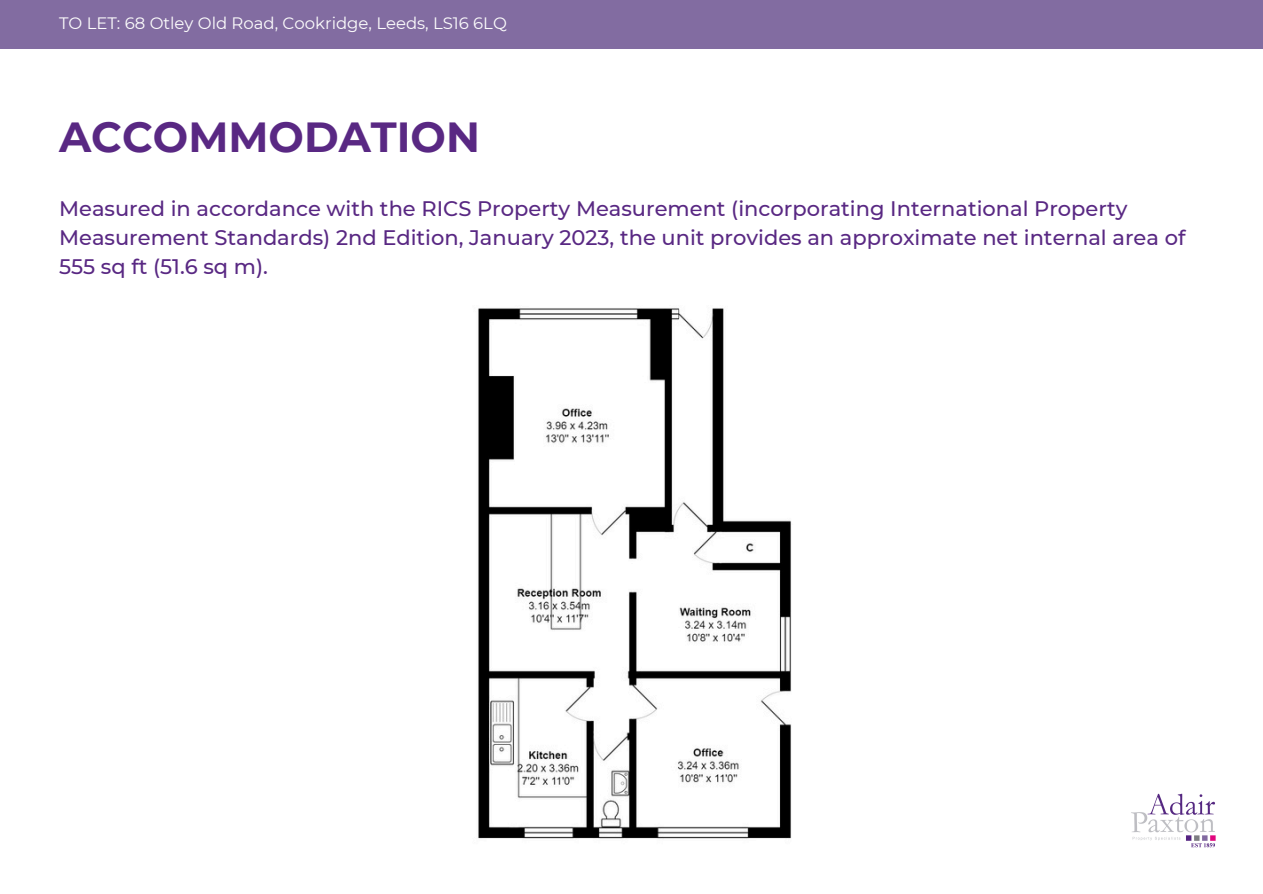
<style>
.page{position:relative;width:1263px;height:894px;background:#fff}
.page>*{position:absolute;margin:0;border:0;box-sizing:border-box;transform-origin:0 0}
.t1{font:700 42px "Montserrat";color:#592883}
.t2{font:500 21px/29.2px "Montserrat";color:#592883}
.t3{font:16.5px "Montserrat";color:#fdfdfd}
</style>
<div class="page">
<div style="left:0;top:0;width:1263px;height:49px;background:#826ca1"></div>
<img style="left:1131px;top:793px;width:85px;height:55px">
<img style="left:478px;top:308px;width:314px;height:531px">
<p class="t3" style="left:59px;top:13px;width:449px">TO LET: 68 Otley Old Road, Cookridge, Leeds, LS16 6LQ</p>
<h1 class="t1" style="left:59px;top:112px;width:422px">ACCOMMODATION</h1>
<h2 class="t2" style="left:59px;top:193px;width:1128px">Measured in accordance with the RICS Property Measurement (incorporating International Property<br>Measurement Standards) 2nd Edition, January 2023, the unit provides an approximate net internal area of<br>555 sq ft (51.6 sq m).</h2>
</div>
